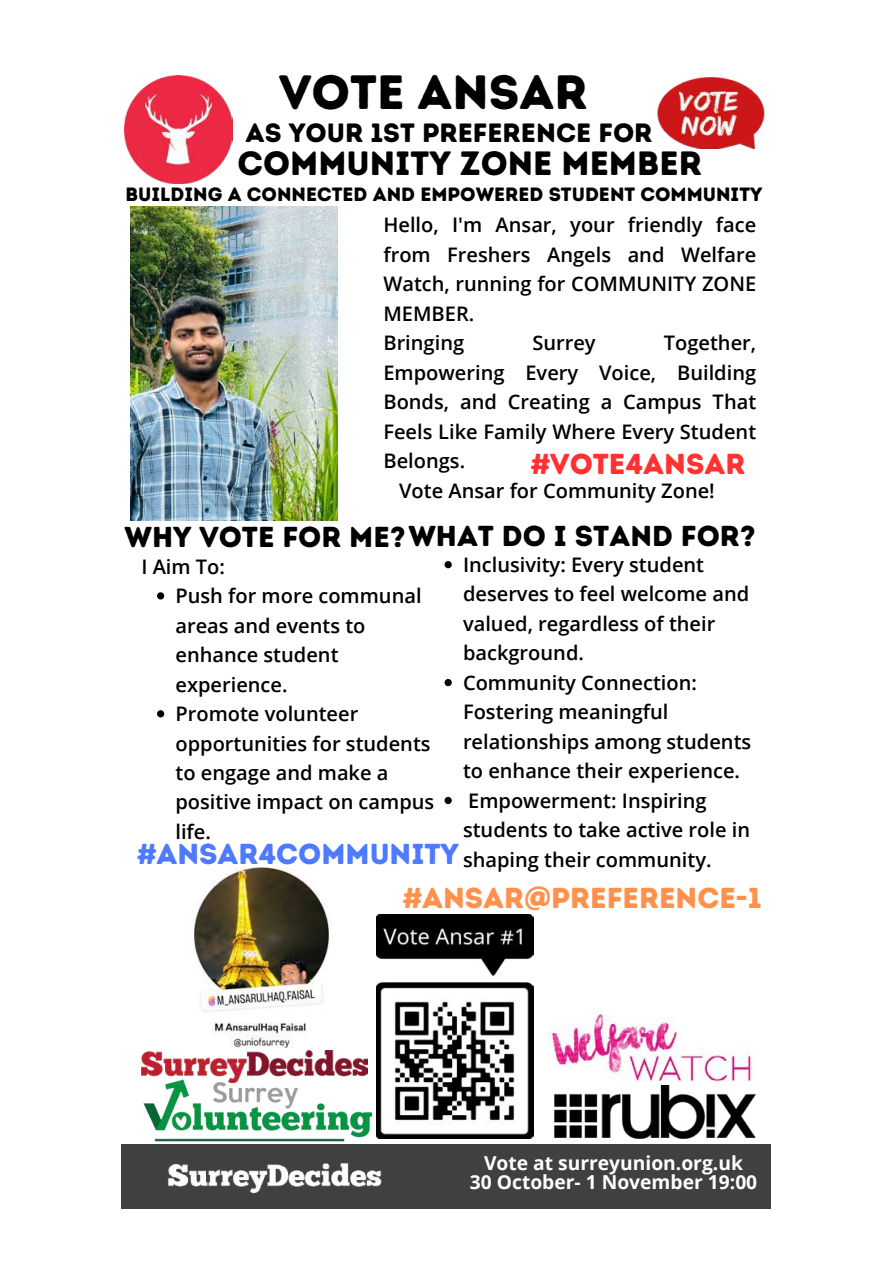
<style>
.page{position:relative;width:893px;height:1263px;background:#fff}
.page>*{position:absolute;margin:0;border:0;box-sizing:border-box;transform-origin:0 0}
.t1{font:48.15px "Intro Rust Base";color:#000}
.t2{font:33.75px "Intro Rust Base";color:#000}
.t3{font:28.8px "Intro Rust Base";color:#000}
.t4{font:28.8px "Intro Rust Base";color:#ff914d}
.t5{font:28.8px "Intro Rust Base";color:#4d7aff}
.t6{font:28.8px "Intro Rust Base";color:#ff3131}
.t7{font:26.4px "Intro Rust Base";color:#000}
.t8{font:600 20.1px/29.4px "Open Sans";color:#000}
.t9{font:700 19.2px/19.2px "Open Sans";color:#fff;text-align:center}
.t10{font:19.2px "Intro Rust Base";color:#000}
</style>
<div class="page">
<div style="left:122px;top:1144px;width:649px;height:65px;background:#404040"></div>
<img style="left:168px;top:1163px;width:214px;height:31px">
<img style="left:130px;top:206px;width:207px;height:314px">
<img style="left:125px;top:75px;width:108px;height:108px">
<img style="left:657px;top:78px;width:108px;height:70px">
<img style="left:554px;top:1085px;width:202px;height:53px">
<img style="left:549px;top:1012px;width:203px;height:70px">
<img style="left:194px;top:867px;width:140px;height:184px">
<img style="left:143px;top:1082px;width:228px;height:60px">
<img style="left:141px;top:1051px;width:227px;height:31px">
<img style="left:376px;top:915px;width:157px;height:224px">
<svg style="left:445px;top:561px;width:7px;height:7px"></svg>
<svg style="left:445px;top:679px;width:7px;height:7px"></svg>
<svg style="left:445px;top:797px;width:7px;height:7px"></svg>
<svg style="left:157px;top:592px;width:7px;height:7px"></svg>
<svg style="left:157px;top:710px;width:7px;height:7px"></svg>
<h1 class="t1" style="left:279px;top:62px;width:310px">VOTE ANSAR</h1>
<h3 class="t7" style="left:245px;top:116px;width:409px">AS YOUR 1ST PREFERENCE FOR</h3>
<h2 class="t2" style="left:238px;top:142px;width:466px">COMMUNITY ZONE MEMBER</h2>
<p class="t10" style="left:125px;top:182px;width:638px">BUILDING A CONNECTED AND EMPOWERED STUDENT COMMUNITY</p>
<p class="t8" style="left:383px;top:210px;width:374px">Hello, I'm Ansar, your friendly face from Freshers Angels and Welfare<br>Watch, running for COMMUNITY ZONE<br>MEMBER.<br>Bringing</p>
<p class="t8" style="left:532px;top:328px;width:65px">Surrey</p>
<p class="t8" style="left:664px;top:328px;width:94px">Together,</p>
<p class="t8" style="left:383px;top:357px;width:374px">Empowering Every Voice, Building</p>
<p class="t8" style="left:383px;top:387px;width:374px">Bonds, and Creating a Campus That</p>
<p class="t8" style="left:383px;top:416px;width:374px">Feels Like Family Where Every Student</p>
<p class="t8" style="left:383px;top:446px;width:83px">Belongs.</p>
<p class="t8" style="left:399px;top:475px;width:317px">Vote Ansar for Community Zone!</p>
<h3 class="t3" style="left:124px;top:517px;width:633px">WHY VOTE FOR ME?WHAT DO I STAND FOR?</h3>
<p class="t8" style="left:463px;top:549px;width:290px">Inclusivity: Every student deserves to feel welcome and valued, regardless of their background.<br>Community Connection:<br>Fostering meaningful relationships among students to enhance their experience.<br>Empowerment: Inspiring students to take active role in shaping their community.</p>
<h3 class="t6" style="left:531px;top:446px;width:216px">#VOTE4ANSAR</h3>
<p class="t8" style="left:175px;top:551px;width:260px;text-indent:-34px">I Aim To:<br>Push for more communal areas and events to enhance student experience.<br>Promote volunteer opportunities for students to engage and make a positive impact on campus life.</p>
<h3 class="t5" style="left:137px;top:835px;width:324px">#ANSAR4COMMUNITY</h3>
<h3 class="t4" style="left:402px;top:879px;width:361px">#ANSAR@PREFERENCE-1</h3>
<p class="t9" style="left:470px;top:1153px;width:289px">Vote at surreyunion.org.uk<br>30 October- 1 November 19:00</p>
</div>
